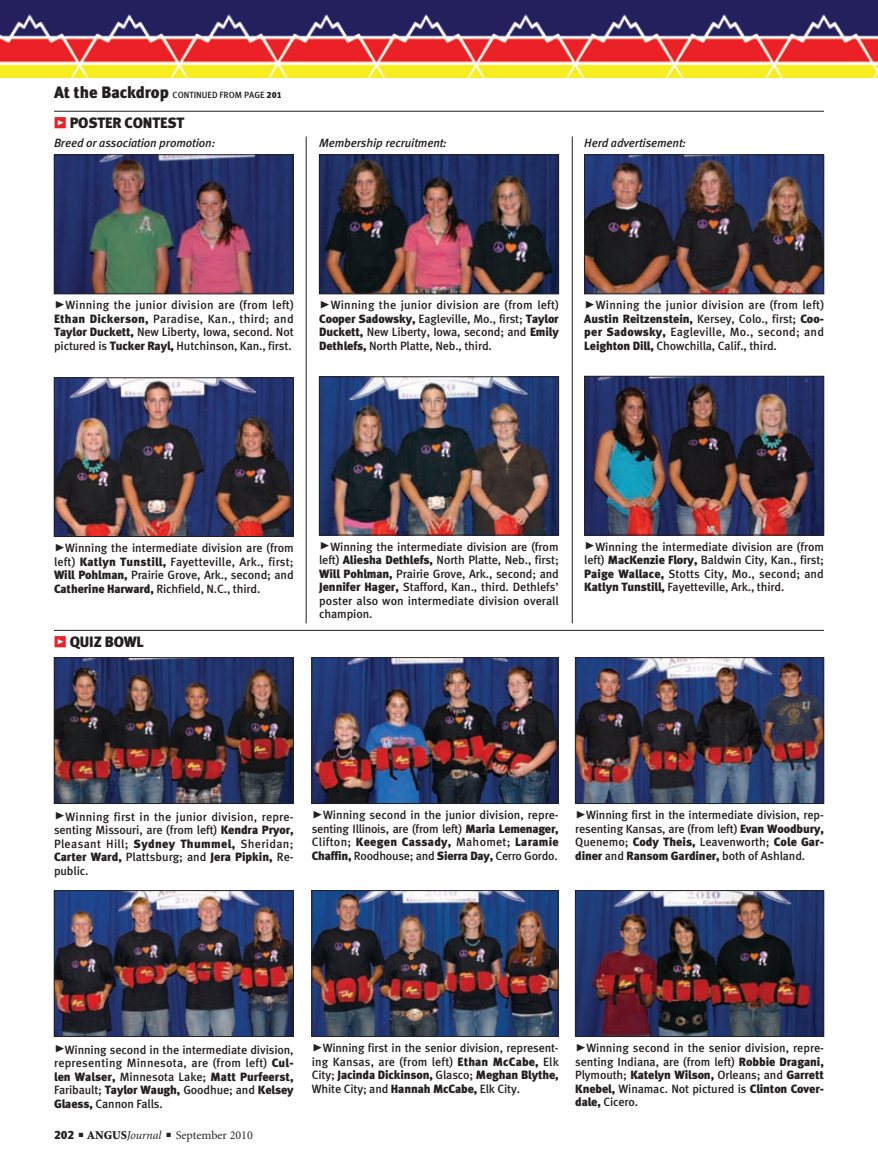
<style>
.page{position:relative;width:878px;height:1168px;background:#fff}
.page>*{position:absolute;margin:0;border:0;box-sizing:border-box;transform-origin:0 0}
.t1{font:16.5px "Meta Black LF";color:#231f20}
.t2{font:15px "Meta Black LF";letter-spacing:-.01em;color:#231f20}
.cutlines{font:12px/13.5px "Meta Medium LF";letter-spacing:-.005em;color:#231f20;text-align:justify}
.cutlines-2{font:italic 12px "Meta Medium LF";letter-spacing:-.01em;color:#231f20}
.t3{font:12px "Minion";color:#231f20}
.t4{font:9px "Meta Medium LF";color:#231f20}
.t5{font:9px "Meta Black LF";color:#231f20}
.s1{font-family:"Meta Medium LF";font-size:9px}
.s2{font-family:"Meta Black Expert";color:#ec2127}
.s3{font-family:"Meta Black Caps Expert";font-size:21px}
.s4{font-family:"Meta Black LF"}
.s5{font-weight:900}
.s6{font-style:italic}
</style>
<div class="page">
<img style="left:0;top:0;width:878px;height:78px">
<img style="left:56px;top:659px;width:236px;height:143px">
<div style="left:54px;top:657px;width:240px;height:147px;border:1px solid #231f20"></div>
<img style="left:56px;top:892px;width:236px;height:142px">
<div style="left:54px;top:890px;width:240px;height:146px;border:1px solid #231f20"></div>
<img style="left:314px;top:659px;width:242px;height:143px">
<div style="left:312px;top:657px;width:246px;height:147px;border:1px solid #231f20"></div>
<img style="left:314px;top:892px;width:242px;height:142px">
<div style="left:312px;top:890px;width:246px;height:146px;border:1px solid #231f20"></div>
<img style="left:577px;top:659px;width:245px;height:143px">
<div style="left:575px;top:657px;width:249px;height:147px;border:1px solid #231f20"></div>
<img style="left:577px;top:892px;width:245px;height:142px">
<div style="left:575px;top:890px;width:249px;height:146px;border:1px solid #231f20"></div>
<hr style="left:54px;top:630px;width:770px;height:1px;background:#231f20">
<hr style="left:54px;top:111px;width:770px;height:1px;background:#231f20">
<img style="left:56px;top:156px;width:236px;height:136px">
<div style="left:54px;top:154px;width:240px;height:140px;border:1px solid #231f20"></div>
<img style="left:56px;top:380px;width:236px;height:155px">
<div style="left:54px;top:378px;width:240px;height:159px;border:1px solid #231f20"></div>
<img style="left:321px;top:156px;width:236px;height:136px">
<div style="left:319px;top:154px;width:240px;height:140px;border:1px solid #231f20"></div>
<img style="left:321px;top:378px;width:236px;height:155px">
<div style="left:319px;top:376px;width:240px;height:159px;border:1px solid #231f20"></div>
<img style="left:586px;top:156px;width:236px;height:136px">
<div style="left:584px;top:154px;width:240px;height:140px;border:1px solid #231f20"></div>
<img style="left:586px;top:378px;width:236px;height:155px">
<div style="left:584px;top:376px;width:240px;height:159px;border:1px solid #231f20"></div>
<hr style="left:306px;top:136px;width:1px;height:487px;background:#231f20">
<hr style="left:572px;top:136px;width:1px;height:487px;background:#231f20">
<p class="t1" style="left:54px;top:82px;width:125px">At the Backdrop <span class="s1">CONTINUE</span></p>
<p class="t4" style="left:212px;top:90px;width:19px">D FROM</p>
<p class="t4" style="left:244px;top:90px;width:12px">PAGE</p>
<p class="t5" style="left:266px;top:90px;width:17px">201</p>
<p class="t2" style="left:54px;top:114px;width:53px"><span class="s2">z</span> POSTER</p>
<p class="t2" style="left:125px;top:114px;width:18px">CONTE</p>
<p class="t2" style="left:167px;top:114px;width:18px">ST</p>
<p class="cutlines-2" style="left:54px;top:135px;width:163px">Breed or association promotion:</p>
<p class="cutlines-2" style="left:319px;top:135px;width:129px">Membership recruitment:</p>
<p class="cutlines-2" style="left:584px;top:135px;width:103px">Herd advertisement:</p>
<p class="cutlines" style="left:54px;top:298px;width:241px"><span class="s3">@</span>Winning the junior division are (from left)<br><span class="s4">Ethan Dickerson,</span> Paradise, Kan., third; and <span class="s4">Taylor Duckett,</span> N ew Liberty, I owa, second. N ot pictured is <span class="s4">Tucker Rayl,</span> H utchinson, Kan., first.</p>
<p class="cutlines" style="left:319px;top:298px;width:241px"><span class="s3">@</span>Winning the junior division are (from left)<br><span class="s4">Cooper Sadowsky,</span> Eagleville, Mo., first; <span class="s4">Taylor Duckett,</span> N ew Liberty, I owa, second; and <span class="s4">Emily Dethlefs,</span> N orth Platte, N eb., third.</p>
<p class="cutlines" style="left:584px;top:298px;width:241px"><span class="s3">@</span>Winning the junior division are (from left)<br><span class="s4">Austin Reitzenstein,</span> Kersey, Colo., first; <span class="s4">Coo&shy;per Sadowsky,</span> Eagleville, Mo., second; and <span class="s4">Leighton Dill,</span> Chowchilla, Calif., third.</p>
<p class="cutlines" style="left:54px;top:541px;width:241px"><span class="s3">@</span>Winning the intermediate division are (from left) <span class="s4">Katlyn Tunstill,</span> Fayetteville, Ark., first; <span class="s4">Will Pohlman,</span> Prairie Grove, Ark., second; and <span class="s4">Catherine Harward,</span> Richfield, N .C., third.</p>
<p class="t2" style="left:54px;top:633px;width:91px"><span class="s2">z</span> QUIZ BOWL</p>
<p class="cutlines" style="left:319px;top:539px;width:241px"><span class="s3">@</span>Winning the intermediate division are (from left) <span class="s4">Aliesha Dethlefs,</span> N orth Platte, N eb., first; <span class="s4">Will Pohlman,</span> Prairie Grove, Ark., second; and <span class="s4">Jennifer Hager,</span> Stafford, Kan., third. Dethlefs’ poster also won intermediate division overall champion.</p>
<p class="cutlines" style="left:584px;top:539px;width:241px"><span class="s3">@</span>Winning the intermediate division are (from left) <span class="s4">MacKenzie Flory,</span> Baldwin City, Kan., first; <span class="s4">Paige Wallace,</span> Stotts City, Mo., second; and <span class="s4">Katlyn Tunstill,</span> Fayetteville, Ark., third.</p>
<p class="cutlines" style="left:54px;top:809px;width:241px"><span class="s3">@</span>Winning first in the junior division, repre&shy;senting Missouri, are (from left) <span class="s4">Kendra Pryor, </span>Pleasant H ill; <span class="s4">Sydney Thummel,</span> Sheridan; <span class="s4">Carter Ward,</span> Plattsburg; and <span class="s4">Jera Pipkin,</span> Re&shy;public.</p>
<p class="cutlines" style="left:312px;top:808px;width:248px"><span class="s3">@</span>Winning second in the junior division, repre&shy;senting I llinois, are (from left) <span class="s4">Maria Lemenager, </span>Clifton; <span class="s4">Keegen Cassady,</span> Mahomet; <span class="s4">Laramie Chaffin,</span> Roodhouse; and <span class="s4">Sierra Day,</span> Cerro Gordo.</p>
<p class="cutlines" style="left:575px;top:808px;width:250px"><span class="s3">@</span>Winning first in the intermediate division, rep&shy;resenting Kansas, are (from left) <span class="s4">Evan Woodbury, </span>Quenemo; <span class="s4">Cody Theis,</span> Leavenworth; <span class="s4">Cole Gar&shy;diner</span> and <span class="s4">Ransom Gardiner,</span> both of Ashland.</p>
<p class="cutlines" style="left:54px;top:1042px;width:241px"><span class="s3">@</span>Winning second in the intermediate division, representing Minnesota, are (from left) <span class="s4">Cul&shy;len Walser,</span> Minnesota Lake; <span class="s4">Matt Purfeerst, </span>Faribault; <span class="s4">Taylor Waugh,</span> Goodhue; and <span class="s4">Kelsey Glaess,</span> Cannon Falls.</p>
<p class="t3" style="left:54px;top:1129px;width:200px"><span class="s4">202</span> ■ <span class="s5">ANGUS</span><span class="s6">Journal</span> ■ September 2010</p>
<p class="cutlines" style="left:312px;top:1041px;width:248px"><span class="s3">@</span>Winning first in the senior division, represent&shy;ing Kansas, are (from left) <span class="s4">Ethan McCabe,</span> Elk City; <span class="s4">Jacinda Dickinson,</span> Glasco; <span class="s4">Meghan Blythe, </span>White City; and <span class="s4">Hannah McCabe,</span> Elk City.</p>
<p class="cutlines" style="left:575px;top:1041px;width:250px"><span class="s3">@</span>Winning second in the senior division, repre&shy;senting I ndiana, are (from left) <span class="s4">Robbie Dragani, </span>Plymouth; <span class="s4">Katelyn Wilson,</span> Orleans; and <span class="s4">Garrett Knebel,</span> Winamac. N ot pictured is <span class="s4">Clinton Cover&shy;dale,</span> Cicero.</p>
</div>
